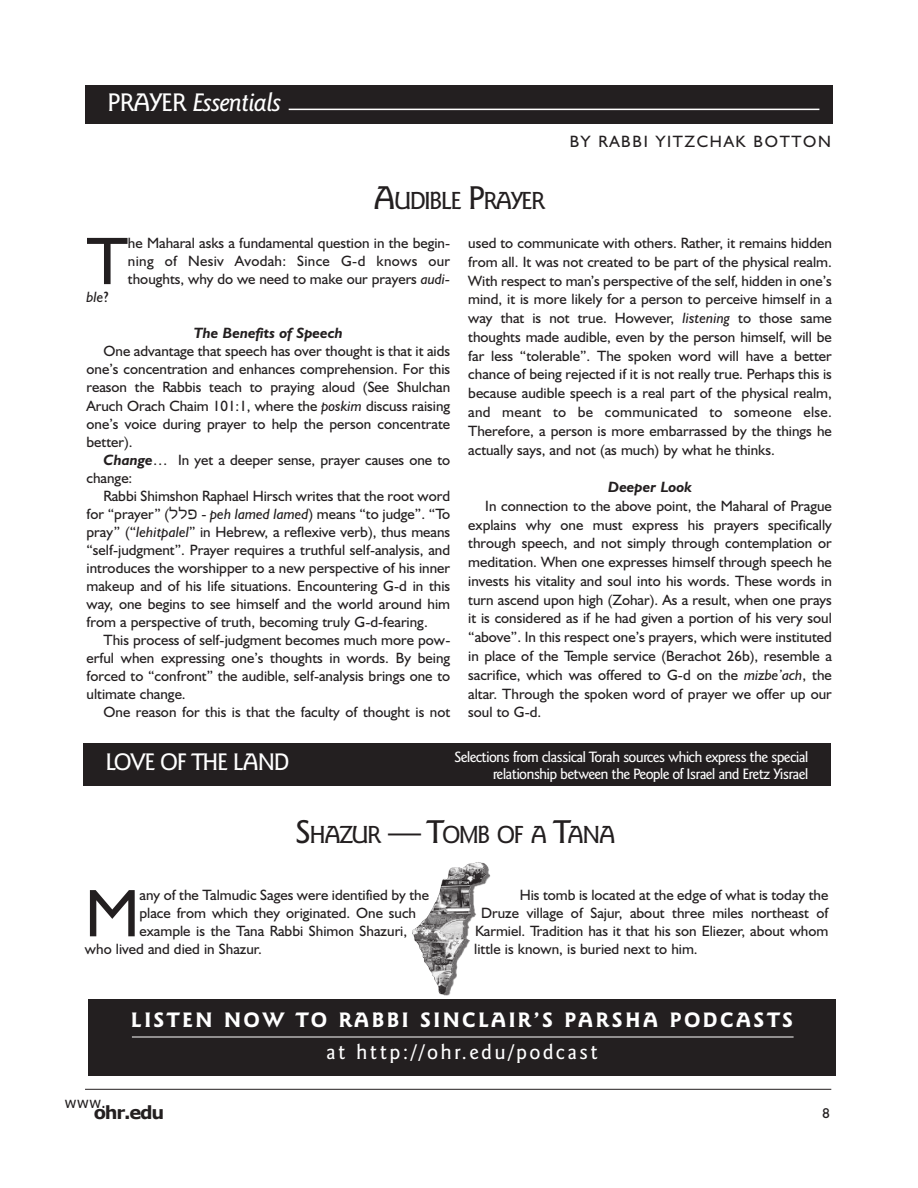
<style>
.page{position:relative;width:918px;height:1188px;background:#fff}
.page>*{position:absolute;margin:0;border:0;box-sizing:border-box;transform-origin:0 0}
.t1{font:67.65px "Humanist 521 BT";color:#231f20}
.t2{font:italic 500 25.5px "Goudy Sans IT Cby BT";letter-spacing:-.035em;color:#fff}
.t3{font:500 24.75px "Goudy Sans IT Cby BT";letter-spacing:-.07em;color:#231f20}
.t4{font:500 24px "Goudy Sans IT Cby BT";letter-spacing:-.055em;color:#fff}
.t5{font:700 21px "Goudy Sans IT Cby BT";letter-spacing:.115em;color:#fff}
.t6{font:500 21px "Goudy Sans IT Cby BT";letter-spacing:.105em;color:#fff}
.t7{font:700 18px "Verdana";letter-spacing:-.07em;color:#231f20}
.t8{font:16.5px "Humanist 521 BT";letter-spacing:.1em;color:#231f20}
.t9{font:15px/18.8px "Humanist 521 BT";color:#231f20;text-align:justify}
.t10{font:500 15px/16.5px "Goudy Sans IT Cby BT";letter-spacing:-.055em;color:#fff;text-align:right}
.t11{font:italic 700 15px "Humanist 521 BT";color:#231f20}
.t12{font:15px "Verdana";color:#231f20}
.t13{font:italic 15px "Humanist 521 BT";color:#231f20}
.t14{font:15px "Tahoma";color:#231f20}
.t15{font:14.25px "Humanist 521 BT";color:#231f20}
.s1{font-style:normal}
.s2{font-size:33px}
.s3{font-style:italic}
.s4{font-weight:700;font-style:italic}
.s5{font-family:"Tahoma"}
</style>
<div class="page">
<div style="left:85px;top:85px;width:748px;height:38px;background:#231f20"></div>
<hr style="left:289px;top:109px;width:530px;height:1px;background:#fff">
<hr style="left:85px;top:1089px;width:746px;height:1px;background:#231f20">
<img style="left:412px;top:862px;width:78px;height:134px">
<div style="left:83px;top:743px;width:748px;height:42px;background:#231f20"></div>
<div style="left:88px;top:1000px;width:748px;height:76px;background:#231f20"></div>
<hr style="left:132px;top:1037px;width:662px;height:1px;background:#fff">
<h2 class="t2" style="left:107px;top:87px;width:176px"><span class="s1">PRAYER</span> Essentials</h2>
<h3 class="t3" style="left:373px;top:186px;width:174px"><span class="s2">A</span>UDIBLE <span class="s2">P</span>RAYER</h3>
<p class="t8" style="left:570px;top:132px;width:263px">BY RABBI YITZCHAK BOTTON</p>
<h1 class="t1" style="left:87px;top:221px;width:43px">T</h1>
<p class="t9" style="left:128px;top:234px;width:324px;line-height:18px">he Maharal asks a fundamental question in the begin&shy;ning of Nesiv Avodah: Since G-d knows our thoughts, why do we need to make our prayers <span class="s3">audi-</span></p>
<p class="t13" style="left:87px;top:288px;width:23px">ble<span class="s1">?</span></p>
<p class="t11" style="left:194px;top:324px;width:151px">The Benefits of Speech</p>
<p class="t9" style="left:87px;top:342px;width:365px;line-height:18px;text-indent:17px">One advantage that speech has over thought is that it aids one’s concentration and enhances comprehension. For this reason the Rabbis teach to praying aloud (See Shulchan Aruch Orach Chaim 101:1, where the <span class="s3">poskim</span> discuss raising one’s voice during prayer to help the person concentrate better).</p>
<p class="t9" style="left:87px;top:450px;width:365px;line-height:18px;text-indent:17px"><span class="s4">Change</span>… In yet a deeper sense, prayer causes one to change:</p>
<p class="t9" style="left:87px;top:486px;width:365px;line-height:18.1px;text-align:right">Rabbi Shimshon Raphael Hirsch writes that the root word for “prayer” ( <span class="s5">פ</span> - <span class="s3">peh lamed lamed</span>) means “to judge”. “To</p>
<p class="t14" style="left:169px;top:505px;width:20px">לל</p>
<p class="t9" style="left:87px;top:523px;width:365px;line-height:18px">pray” (“<span class="s3">lehitpalel</span>” in Hebrew, a reflexive verb), thus means “self-judgment”. Prayer requires a truthful self-analysis, and introduces the worshipper to a new perspective of his inner makeup and of his life situations. Encountering G-d in this way, one begins to see himself and the world around him from a perspective of truth, becoming truly G-d-fearing.</p>
<p class="t9" style="left:87px;top:631px;width:365px;line-height:18px;text-indent:17px">This process of self-judgment becomes much more pow&shy;erful when expressing one’s thoughts in words. By being forced to “confront” the audible, self-analysis brings one to ultimate change.</p>
<p class="t9" style="left:104px;top:703px;width:348px">One reason for this is that the faculty of thought is not</p>
<p class="t9" style="left:468px;top:234px;width:365px">used to communicate with others. Rather, it remains hidden from all. It was not created to be part of the physical realm.<br>With respect to man’s perspective of the self, hidden in one’s mind, it is more likely for a person to perceive himself in a way that is not true. However, <span class="s3">listening</span> to those same thoughts made audible, even by the person himself, will be far less “tolerable”. The spoken word will have a better chance of being rejected if it is not really true. Perhaps this is because audible speech is a real part of the physical realm, and meant to be communicated to someone else.<br>Therefore, a person is more embarrassed by the things he actually says, and not (as much) by what he thinks.</p>
<p class="t11" style="left:608px;top:478px;width:85px">Deeper Look</p>
<p class="t9" style="left:468px;top:496px;width:365px;text-indent:17px">In connection to the above point, the Maharal of Prague explains why one must express his prayers specifically through speech, and not simply through contemplation or meditation. When one expresses himself through speech he invests his vitality and soul into his words. These words in turn ascend upon high (Zohar). As a result, when one prays it is considered as if he had given a portion of his very soul “above”. In this respect one’s prayers, which were instituted in place of the Temple service (Berachot 26b), resemble a sacrifice, which was offered to G-d on the <span class="s3">mizbe’ach</span>, the altar. Through the spoken word of prayer we offer up our soul to G-d.</p>
<h3 class="t4" style="left:105px;top:748px;width:186px">LOVE OF THE LAND</h3>
<p class="t10" style="left:454px;top:749px;width:356px">Selections from classical Torah sources which express the special relationship between the People of Israel and Eretz Yisrael</p>
<h3 class="t3" style="left:296px;top:820px;width:322px"><span class="s2">S</span>HAZUR <span class="s2">— T</span>OMB OF A <span class="s2">T</span>ANA</h3>
<h1 class="t1" style="left:85px;top:873px;width:56px">M</h1>
<p class="t9" style="left:140px;top:886px;width:291px">any of the Talmudic Sages were identified by the</p>
<p class="t9" style="left:140px;top:904px;width:278px">place from which they originated. One such</p>
<p class="t9" style="left:140px;top:922px;width:269px">example is the Tana Rabbi Shimon Shazuri,</p>
<p class="t9" style="left:85px;top:940px;width:178px">who lived and died in Shazur.</p>
<p class="t9" style="left:520px;top:886px;width:310px">His tomb is located at the edge of what is today the</p>
<p class="t9" style="left:481px;top:904px;width:349px">Druze village of Sajur, about three miles northeast of</p>
<p class="t9" style="left:475px;top:922px;width:355px">Karmiel. Tradition has it that his son Eliezer, about whom</p>
<p class="t9" style="left:474px;top:940px;width:225px">little is known, is buried next to him.</p>
<h3 class="t5" style="left:131px;top:1008px;width:664px">LISTEN NOW TO RABBI SINCLAIR’S PARSHA PODCASTS</h3>
<h3 class="t6" style="left:326px;top:1039px;width:273px">at http://ohr.edu/podcast</h3>
<p class="t12" style="left:65px;top:1093px;width:43px">www.</p>
<p class="t7" style="left:94px;top:1101px;width:72px">ohr.edu</p>
<p class="t15" style="left:823px;top:1105px;width:9px">8</p>
</div>
